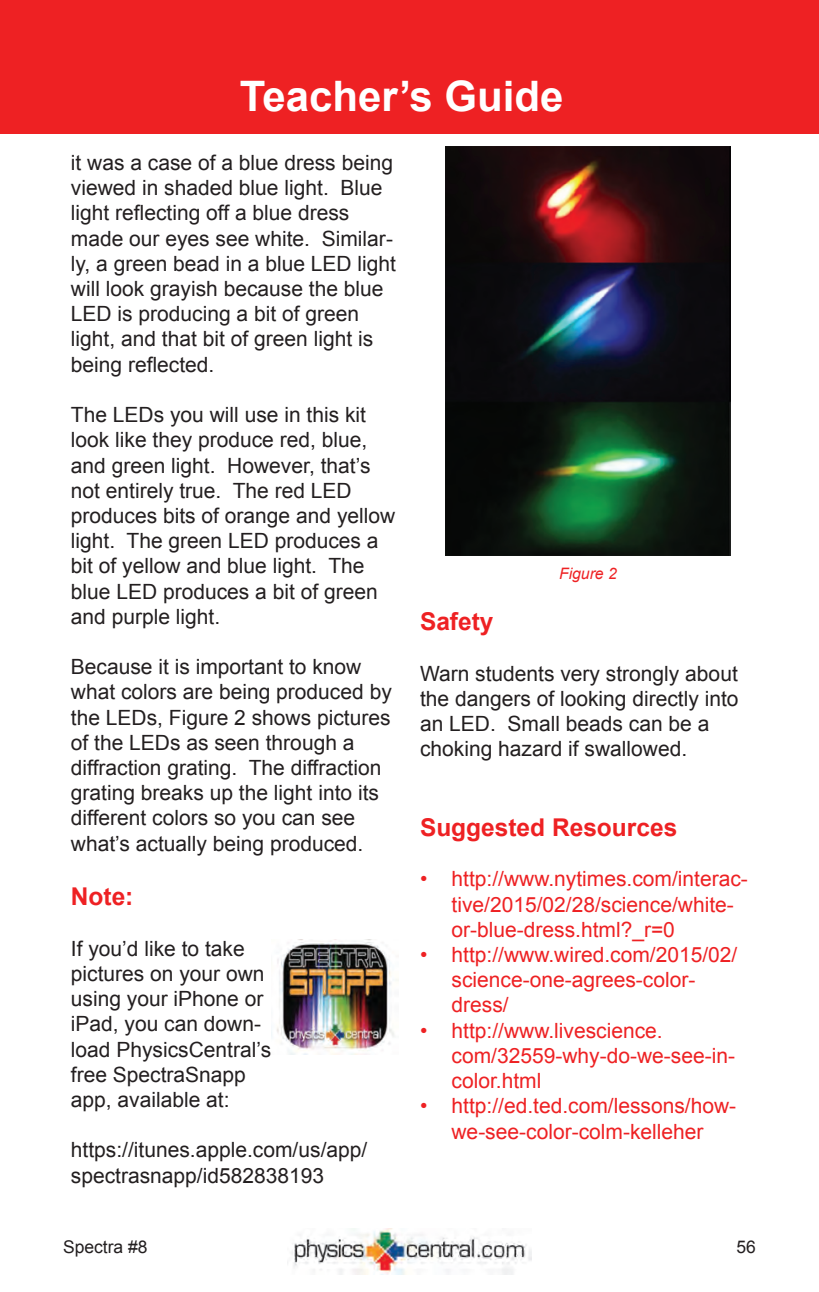
<style>
.page{position:relative;width:819px;height:1292px;background:#fff}
.page>*{position:absolute;margin:0;border:0;box-sizing:border-box;transform-origin:0 0}
.t1{font:700 42px "Arial";color:#fff}
.t2{font:700 24.5px "Arial";color:#ee2123}
.t3{font:21px/25.2px "Arial";color:#231f20}
.t4{font:21px/25.2px "Arial";color:#ee2123}
.t5{font:17.5px "Arial";color:#231f20}
.t6{font:italic 15.75px "Arial";color:#ee2123}
</style>
<div class="page">
<div style="left:0;top:0;width:819px;height:134px;background:#ee2123"></div>
<img style="left:287px;top:1228px;width:245px;height:46px">
<img style="left:277px;top:939px;width:122px;height:115px">
<img style="left:445px;top:147px;width:286px;height:408px">
<h1 class="t1" style="left:240px;top:68px;width:325px">Teacher’s Guide</h1>
<p class="t3" style="left:71px;top:150px;width:327px">it was a case of a blue dress being viewed in shaded blue light. Blue light reflecting off a blue dress made our eyes see white. Similar&shy;ly, a green bead in a blue LED light will look grayish because the blue<br>LED is producing a bit of green light, and that bit of green light is being reflected.</p>
<p class="t3" style="left:71px;top:402px;width:326px">The LEDs you will use in this kit look like they produce red, blue, and green light. However, that’s not entirely true. The red LED produces bits of orange and yellow light. The green LED produces a bit of yellow and blue light. The blue LED produces a bit of green and purple light.</p>
<p class="t3" style="left:71px;top:654px;width:322px">Because it is important to know what colors are being produced by the LEDs, Figure 2 shows pictures of the LEDs as seen through a diffraction grating. The diffraction grating breaks up the light into its different colors so you can see what’s actually being produced.</p>
<p class="t2" style="left:71px;top:880px;width:64px">Note:</p>
<p class="t3" style="left:71px;top:936px;width:202px">If you’d like to take pictures on your own using your iPhone or iPad, you can down&shy;load PhysicsCentral’s free SpectraSnapp app, available at:</p>
<p class="t3" style="left:71px;top:1137px;width:298px">https://itunes.apple.com/us/app/ spectrasnapp/id582838193</p>
<p class="t6" style="left:559px;top:563px;width:59px">Figure 2</p>
<p class="t2" style="left:420px;top:605px;width:75px">Safety</p>
<p class="t3" style="left:420px;top:661px;width:320px">Warn students very strongly about the dangers of looking directly into an LED. Small beads can be a choking hazard if swallowed.</p>
<p class="t2" style="left:420px;top:811px;width:259px">Suggested Resources</p>
<p class="t4" style="left:452px;top:866px;width:298px;text-indent:-32px">• http://www.nytimes.com/interac&shy;tive/2015/02/28/science/white&shy;or-blue-dress.html?_r=0</p>
<p class="t4" style="left:452px;top:942px;width:287px;text-indent:-32px">• http://www.wired.com/2015/02/ science-one-agrees-color&shy;dress/</p>
<p class="t4" style="left:452px;top:1018px;width:285px;text-indent:-32px">• http://www.livescience. com/32559-why-do-we-see-in&shy;color.html</p>
<p class="t4" style="left:420px;top:1093px;width:318px;text-align:center">• http://ed.ted.com/lessons/how&shy;we-see-color-colm-kelleher</p>
<p class="t5" style="left:63px;top:1235px;width:86px">Spectra #8</p>
<p class="t5" style="left:737px;top:1235px;width:21px">56</p>
</div>
